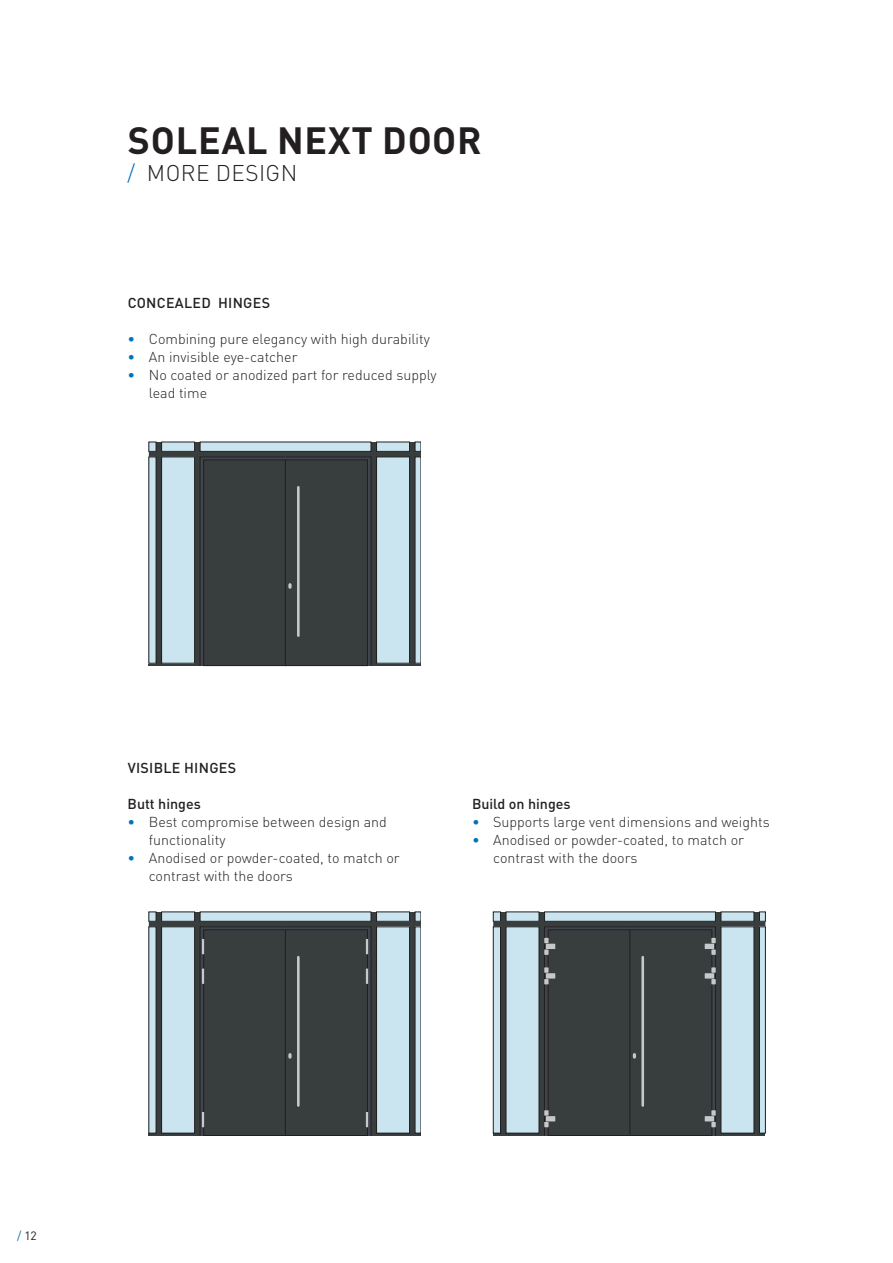
<style>
.page{position:relative;width:893px;height:1263px;background:#fff}
.page>*{position:absolute;margin:0;border:0;box-sizing:border-box;transform-origin:0 0}
.Product_Title{font:700 37.5px "DIN Pro";letter-spacing:.02em;color:#231f20}
.Product_Subtitle{font:300 22.5px "DIN Pro";letter-spacing:.02em;color:#231f20}
.t1{font:300 14.25px/18px "DIN Pro";color:#231f20}
.Bodytext_title{font:500 14.25px "DIN Pro";letter-spacing:.02em;color:#231f20}
.Bodytext{font:500 14.25px "DIN Pro";color:#231f20}
.t2{font:12px "DIN Pro";color:#231f20}
.s1{color:#0073bc}
</style>
<div class="page">
<div style="left:759px;top:927px;width:7px;height:206px;border:1px solid #231f20"></div>
<div style="left:759px;top:912px;width:7px;height:9px;border:1px solid #231f20"></div>
<svg style="left:493px;top:911px;width:272px;height:225px;background:#636d71"></svg>
<div style="left:705px;top:1116px;width:9px;height:5px;background:#c7c8ca"></div>
<svg style="left:149px;top:442px;width:272px;height:225px;background:#626c70"></svg>
<svg style="left:149px;top:911px;width:272px;height:225px;background:#626c70"></svg>
<p class="Product_Title" style="left:128px;top:109px;width:355px">SOLEAL NEXT DOOR</p>
<p class="Product_Subtitle" style="left:128px;top:156px;width:171px"><span class="s1">/</span> MORE DESIGN</p>
<p class="Bodytext_title" style="left:128px;top:291px;width:144px">CONCEALED HINGES</p>
<p class="t1" style="left:128px;top:328px;width:304px"><span class="s1">•</span> Combining pure elegancy with high durability</p>
<p class="t1" style="left:128px;top:346px;width:171px"><span class="s1">•</span> An invisible eye-catcher</p>
<p class="t1" style="left:149px;top:364px;width:289px;text-indent:-21px"><span class="s1">•</span> No coated or anodized part for reduced supply lead time</p>
<p class="Bodytext_title" style="left:128px;top:757px;width:110px">VISIBLE HINGES</p>
<p class="Bodytext" style="left:128px;top:793px;width:75px">Butt hinges</p>
<p class="t1" style="left:149px;top:812px;width:240px;text-indent:-21px"><span class="s1">•</span> Best compromise between design and functionality</p>
<p class="t1" style="left:149px;top:848px;width:252px;text-indent:-21px"><span class="s1">•</span> Anodised or powder-coated, to match or contrast with the doors</p>
<p class="Bodytext" style="left:472px;top:793px;width:100px">Build on hinges</p>
<p class="t1" style="left:472px;top:812px;width:299px"><span class="s1">•</span> Supports large vent dimensions and weights</p>
<p class="t1" style="left:493px;top:830px;width:252px;text-indent:-21px"><span class="s1">•</span> Anodised or powder-coated, to match or contrast with the doors</p>
<p class="t2" style="left:17px;top:1226px;width:21px"><span class="s1">/</span> 12</p>
</div>
